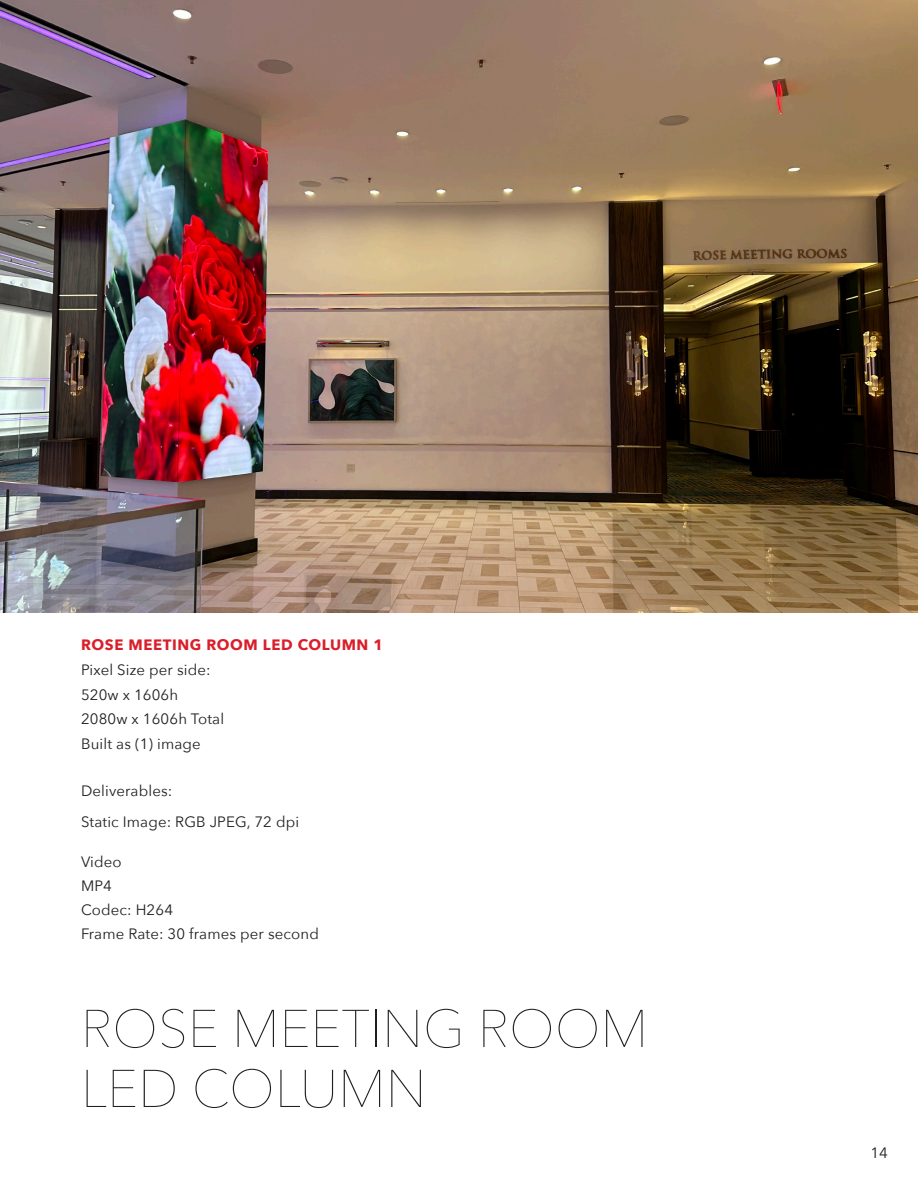
<style>
.page{position:relative;width:918px;height:1188px;background:#fff}
.page>*{position:absolute;margin:0;border:0;box-sizing:border-box;transform-origin:0 0}
.t1{font:200 52.5px "Avenir Next";color:#231f20}
.Body{font:15px/24px "Avenir Next";letter-spacing:.01em;color:#231f20}
.Body-2{font:700 15px "Avenir Next";letter-spacing:.04em;color:#da1f2b}
</style>
<div class="page">
<img style="left:0;top:1px;width:918px;height:612px">
<p class="Body-2" style="left:81px;top:632px;width:304px">ROSE MEETING ROOM LED COLUMN 1</p>
<p class="Body" style="left:81px;top:657px;width:131px">Pixel Size per side:</p>
<p class="Body" style="left:81px;top:682px;width:99px">520w x 1606h</p>
<p class="Body" style="left:81px;top:706px;width:145px">2080w x 1606h Total</p>
<p class="Body" style="left:81px;top:731px;width:121px">Built as (1) image</p>
<p class="Body" style="left:81px;top:778px;width:93px">Deliverables:</p>
<p class="Body" style="left:81px;top:809px;width:220px">Static Image: RGB JPEG, 72 dpi</p>
<p class="Body" style="left:81px;top:849px;width:239px">Video<br>MP4<br>Codec: H264<br>Frame Rate: 30 frames per second</p>
<p class="t1" style="left:81px;top:984px;width:569px">ROSE MEETING ROOM</p>
<p class="t1" style="left:81px;top:1044px;width:347px">LED COLUMN</p>
<p class="Body" style="left:871px;top:1140px;width:19px">14</p>
</div>
